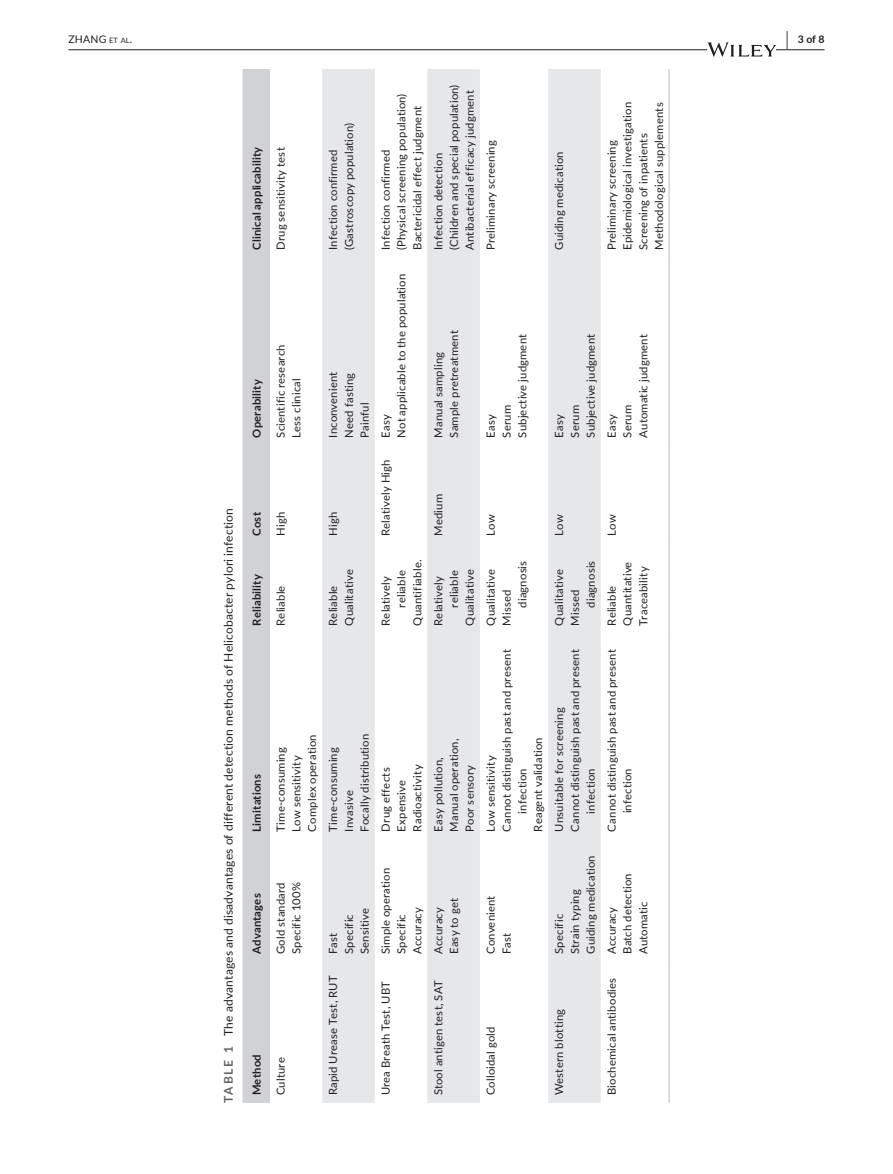
<style>
.page{position:relative;width:893px;height:1174px;background:#fff}
.page>*{position:absolute;margin:0;border:0;box-sizing:border-box;transform-origin:0 0}
.t1{font:12px "Lato";letter-spacing:.015em;color:#231f20}
.t2{font:11.25px/15.8px "Lato";letter-spacing:.015em;color:#231f20}
.t3{font:700 11.25px "Lato";letter-spacing:.015em;color:#231f20}
.t4{font:10.5px "Lato";letter-spacing:.02em;color:#231f20}
.t5{font:700 10.5px "Lato";color:#231f20}
.s1{font-size:7.35px}
.s2{font-size:19.5px}
.s3{font-weight:700;color:#636366}
</style>
<div class="page">
<hr style="left:68px;top:49px;width:756px;height:1px;background:#231f20">
<svg style="left:707px;top:42px;width:69px;height:15px"></svg>
<div style="left:243px;top:69px;width:27px;height:1033px;background:#d1d2d4"></div>
<svg style="left:322px;top:69px;width:279px;height:1033px;fill:#e6e7e9"></svg>
<hr style="left:668px;top:961px;width:2px;height:141px;background:#d1d2d4">
<hr style="left:668px;top:839px;width:2px;height:122px;background:#d1d2d4">
<hr style="left:668px;top:633px;width:2px;height:206px;background:#d1d2d4">
<hr style="left:668px;top:543px;width:2px;height:90px;background:#d1d2d4">
<hr style="left:668px;top:445px;width:2px;height:98px;background:#d1d2d4">
<hr style="left:668px;top:257px;width:2px;height:188px;background:#d1d2d4">
<hr style="left:668px;top:69px;width:2px;height:188px;background:#d1d2d4">
<p class="t4" style="left:68px;top:31px;width:65px">ZHANG <span class="s1">et al</span>.</p>
<p class="t5" style="left:786px;top:31px;width:40px"><span class="s2">|</span> 3 of 8</p>
<p class="t1" style="left:220px;top:1102px;width:596px;rotate:-90deg"><span class="s3">TABLE 1</span> The advantages and disadvantages of different detection methods of Helicobacter pylori infection</p>
<p class="t3" style="left:248px;top:250px;width:105px;rotate:-90deg">Clinical applicability</p>
<p class="t3" style="left:248px;top:438px;width:60px;rotate:-90deg">Operability</p>
<p class="t3" style="left:248px;top:536px;width:25px;rotate:-90deg">Cost</p>
<p class="t3" style="left:248px;top:625px;width:53px;rotate:-90deg">Reliability</p>
<p class="t3" style="left:248px;top:831px;width:59px;rotate:-90deg">Limitations</p>
<p class="t3" style="left:248px;top:954px;width:62px;rotate:-90deg">Advantages</p>
<p class="t3" style="left:248px;top:1095px;width:43px;rotate:-90deg">Method</p>
<p class="t2" style="left:272px;top:250px;width:104px;rotate:-90deg">Drug sensitivity test</p>
<p class="t2" style="left:325px;top:250px;width:129px;rotate:-90deg">Infection confirmed (Gastroscopy population)</p>
<p class="t2" style="left:272px;top:438px;width:95px;rotate:-90deg">Scientific research<br>Less clinical</p>
<p class="t2" style="left:325px;top:438px;width:68px;text-align:justify;rotate:-90deg">Inconvenient Need fasting Painful</p>
<p class="t2" style="left:272px;top:536px;width:25px;rotate:-90deg">High</p>
<p class="t2" style="left:272px;top:625px;width:41px;rotate:-90deg">Reliable</p>
<p class="t2" style="left:325px;top:536px;width:25px;rotate:-90deg">High</p>
<p class="t2" style="left:325px;top:625px;width:58px;rotate:-90deg">Reliable<br>Qualitative</p>
<p class="t2" style="left:272px;top:831px;width:99px;rotate:-90deg">Time-consuming<br>Low sensitivity<br>Complex operation</p>
<p class="t2" style="left:325px;top:831px;width:99px;rotate:-90deg">Time-consuming<br>Invasive<br>Focally distribution</p>
<p class="t2" style="left:272px;top:954px;width:73px;rotate:-90deg">Gold standard<br>Specific 100%</p>
<p class="t2" style="left:272px;top:1095px;width:39px;rotate:-90deg">Culture</p>
<p class="t2" style="left:325px;top:954px;width:47px;rotate:-90deg">Fast<br>Specific<br>Sensitive</p>
<p class="t2" style="left:325px;top:1095px;width:121px;rotate:-90deg">Rapid Urease Test, RUT</p>
<p class="t2" style="left:377px;top:250px;width:158px;rotate:-90deg">Infection confirmed<br>(Physical screening population)<br>Bactericidal effect judgment</p>
<p class="t2" style="left:377px;top:438px;width:165px;rotate:-90deg">Easy<br>Not applicable to the population</p>
<p class="t2" style="left:377px;top:536px;width:78px;rotate:-90deg">Relatively High</p>
<p class="t2" style="left:377px;top:625px;width:51px;rotate:-90deg">Relatively</p>
<p class="t2" style="left:393px;top:607px;width:39px;rotate:-90deg">reliable</p>
<p class="t2" style="left:409px;top:625px;width:67px;rotate:-90deg">Quantifiable.</p>
<p class="t2" style="left:377px;top:831px;width:68px;rotate:-90deg">Drug effects<br>Expensive<br>Radioactivity</p>
<p class="t2" style="left:430px;top:250px;width:167px;rotate:-90deg">Infection detection<br>(Children and special population)<br>Antibacterial efficacy judgment</p>
<p class="t2" style="left:483px;top:250px;width:111px;rotate:-90deg">Preliminary screening</p>
<p class="t2" style="left:430px;top:438px;width:109px;rotate:-90deg">Manual sampling<br>Sample pretreatment</p>
<p class="t2" style="left:483px;top:438px;width:105px;rotate:-90deg">Easy<br>Serum<br>Subjective judgment</p>
<p class="t2" style="left:430px;top:536px;width:43px;rotate:-90deg">Medium</p>
<p class="t2" style="left:430px;top:625px;width:51px;rotate:-90deg">Relatively</p>
<p class="t2" style="left:446px;top:607px;width:39px;rotate:-90deg">reliable</p>
<p class="t2" style="left:461px;top:625px;width:58px;rotate:-90deg">Qualitative</p>
<p class="t2" style="left:430px;top:831px;width:94px;rotate:-90deg">Easy pollution,<br>Manual operation,<br>Poor sensory</p>
<p class="t2" style="left:483px;top:536px;width:23px;rotate:-90deg">Low</p>
<p class="t2" style="left:483px;top:625px;width:58px;rotate:-90deg">Qualitative<br>Missed</p>
<p class="t2" style="left:514px;top:607px;width:48px;rotate:-90deg">diagnosis</p>
<p class="t2" style="left:498px;top:831px;width:183px;rotate:-90deg">Cannot distinguish past and present</p>
<p class="t2" style="left:530px;top:831px;width:95px;rotate:-90deg">Reagent validation</p>
<p class="t2" style="left:483px;top:831px;width:77px;rotate:-90deg">Low sensitivity</p>
<p class="t2" style="left:514px;top:813px;width:47px;rotate:-90deg">infection</p>
<p class="t2" style="left:377px;top:954px;width:88px;rotate:-90deg">Simple operation<br>Specific<br>Accuracy</p>
<p class="t2" style="left:430px;top:954px;width:57px;rotate:-90deg">Accuracy<br>Easy to get</p>
<p class="t2" style="left:483px;top:954px;width:60px;rotate:-90deg">Convenient<br>Fast</p>
<p class="t2" style="left:551px;top:250px;width:100px;rotate:-90deg">Guiding medication</p>
<p class="t2" style="left:551px;top:438px;width:105px;rotate:-90deg">Easy<br>Serum<br>Subjective judgment</p>
<p class="t2" style="left:551px;top:536px;width:23px;rotate:-90deg">Low</p>
<p class="t2" style="left:551px;top:625px;width:58px;rotate:-90deg">Qualitative<br>Missed</p>
<p class="t2" style="left:582px;top:607px;width:48px;rotate:-90deg">diagnosis</p>
<p class="t2" style="left:567px;top:831px;width:183px;rotate:-90deg">Cannot distinguish past and present</p>
<p class="t2" style="left:551px;top:831px;width:125px;rotate:-90deg">Unsuitable for screening</p>
<p class="t2" style="left:582px;top:813px;width:47px;rotate:-90deg">infection</p>
<p class="t2" style="left:551px;top:954px;width:100px;rotate:-90deg">Specific<br>Strain typing<br>Guiding medication</p>
<p class="t2" style="left:377px;top:1095px;width:116px;rotate:-90deg">Urea Breath Test, UBT</p>
<p class="t2" style="left:430px;top:1095px;width:116px;rotate:-90deg">Stool antigen test, SAT</p>
<p class="t2" style="left:483px;top:1095px;width:70px;rotate:-90deg">Colloidal gold</p>
<p class="t2" style="left:551px;top:1095px;width:88px;rotate:-90deg">Western blotting</p>
<p class="t2" style="left:603px;top:250px;width:149px;rotate:-90deg">Preliminary screening<br>Epidemiological investigation<br>Screening of inpatients<br>Methodological supplements</p>
<p class="t2" style="left:603px;top:438px;width:105px;rotate:-90deg">Easy<br>Serum<br>Automatic judgment</p>
<p class="t2" style="left:603px;top:536px;width:23px;rotate:-90deg">Low</p>
<p class="t2" style="left:603px;top:625px;width:66px;rotate:-90deg">Reliable<br>Quantitative<br>Traceability</p>
<p class="t2" style="left:603px;top:813px;width:165px;text-indent:-18px;rotate:-90deg">Cannot distinguish past and present infection</p>
<p class="t2" style="left:603px;top:954px;width:82px;rotate:-90deg">Accuracy<br>Batch detection<br>Automatic</p>
<p class="t2" style="left:603px;top:1095px;width:119px;rotate:-90deg">Biochemical antibodies</p>
</div>
